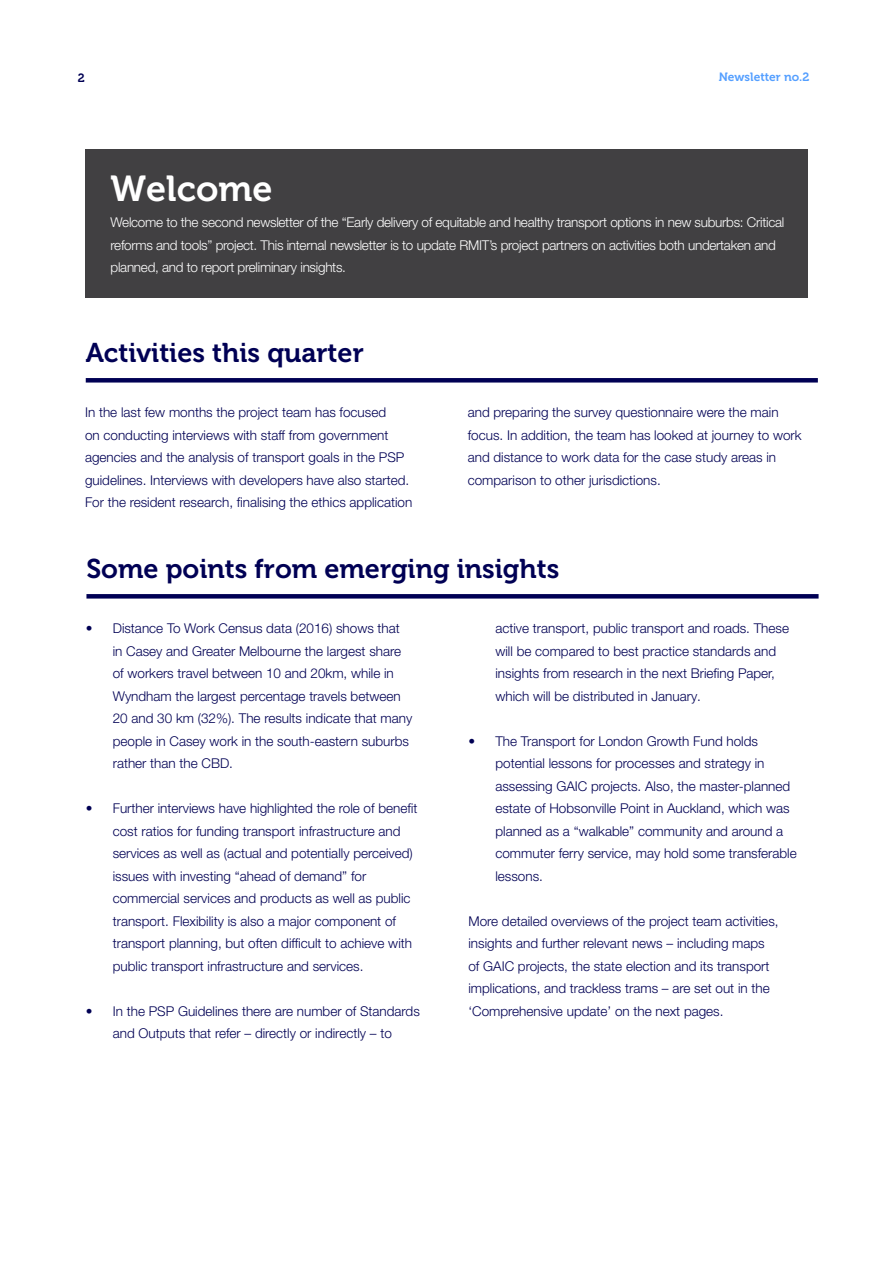
<style>
.page{position:relative;width:893px;height:1263px;background:#fff}
.page>*{position:absolute;margin:0;border:0;box-sizing:border-box;transform-origin:0 0}
.t1{font:36px "Museo 700";color:#fff}
.t2{font:27px "Museo 700";color:#000054}
.t3{font:300 13.5px/22.5px "Helvetica Neue LT Pro";color:#000054}
.t4{font:300 13.5px/22.5px "Helvetica Neue LT Pro";letter-spacing:-.02em;color:#fff}
.t5{font:12px "Museo 700";color:#549fff}
.t6{font:12px "Museo 700";color:#000054}
</style>
<div class="page">
<div style="left:85px;top:149px;width:723px;height:149px;background:#414042"></div>
<div style="left:86px;top:378px;width:732px;height:5px;background:#000054"></div>
<div style="left:86px;top:594px;width:733px;height:5px;background:#000054"></div>
<p class="t6" style="left:78px;top:71px;width:8px">2</p>
<p class="t5" style="left:719px;top:70px;width:92px">Newsletter no.2</p>
<h1 class="t1" style="left:111px;top:168px;width:164px">Welcome</h1>
<p class="t4" style="left:111px;top:211px;width:675px">Welcome to the second newsletter of the “Early delivery of equitable and healthy transport options in new suburbs: Critical reforms and tools” project. This internal newsletter is to update RMIT’s project partners on activities both undertaken and planned, and to report preliminary insights.</p>
<h2 class="t2" style="left:86px;top:338px;width:280px">Activities this quarter</h2>
<p class="t3" style="left:85px;top:401px;width:329px">In the last few months the project team has focused<br>on conducting interviews with staff from government agencies and the analysis of transport goals in the PSP guidelines. Interviews with developers have also started.<br>For the resident research, finalising the ethics application</p>
<p class="t3" style="left:468px;top:401px;width:335px">and preparing the survey questionnaire were the main focus. In addition, the team has looked at journey to work and distance to work data for the case study areas in comparison to other jurisdictions.</p>
<h2 class="t2" style="left:86px;top:554px;width:474px">Some points from emerging insights</h2>
<p class="t3" style="left:113px;top:617px;width:301px;text-indent:-27px">• Distance To Work Census data (2016) shows that in Casey and Greater Melbourne the largest share of workers travel between 10 and 20km, while in Wyndham the largest percentage travels between 20 and 30 km (32%). The results indicate that many people in Casey work in the south-eastern suburbs rather than the CBD.</p>
<p class="t3" style="left:113px;top:797px;width:306px;text-indent:-27px">• Further interviews have highlighted the role of benefit cost ratios for funding transport infrastructure and services as well as (actual and potentially perceived) issues with investing “ahead of demand” for commercial services and products as well as public transport. Flexibility is also a major component of transport planning, but often difficult to achieve with public transport infrastructure and services.</p>
<p class="t3" style="left:86px;top:999px;width:336px;text-align:center">• In the PSP Guidelines there are number of Standards and Outputs that refer – directly or indirectly – to</p>
<p class="t3" style="left:495px;top:617px;width:295px">active transport, public transport and roads. These will be compared to best practice standards and insights from research in the next Briefing Paper, which will be distributed in January.</p>
<p class="t3" style="left:495px;top:729px;width:303px;text-indent:-27px">• The Transport for London Growth Fund holds potential lessons for processes and strategy in assessing GAIC projects. Also, the master-planned estate of Hobsonville Point in Auckland, which was planned as a “walkable” community and around a commuter ferry service, may hold some transferable lessons.</p>
<p class="t3" style="left:468px;top:909px;width:312px">More detailed overviews of the project team activities, insights and further relevant news – including maps of GAIC projects, the state election and its transport implications, and trackless trams – are set out in the ‘Comprehensive update’ on the next pages.</p>
</div>
